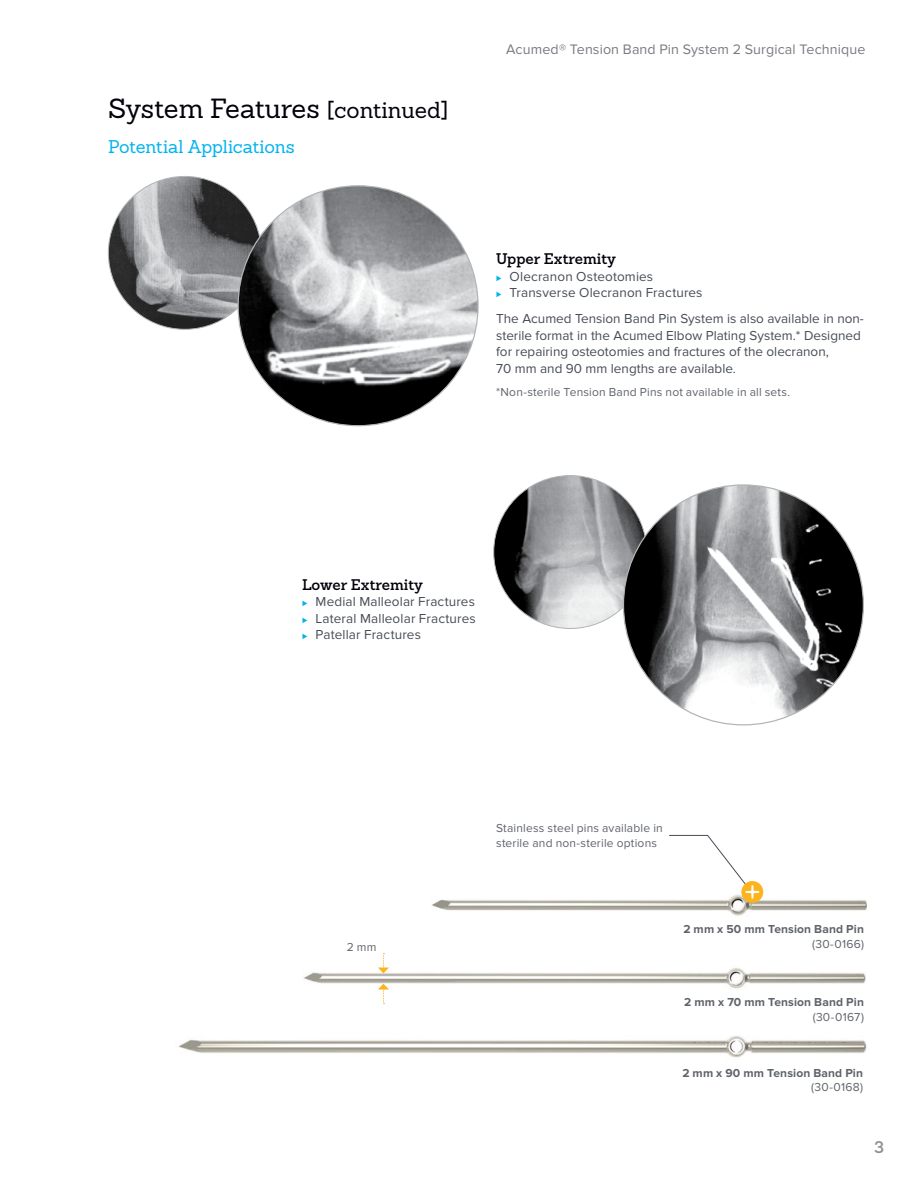
<style>
.page{position:relative;width:918px;height:1188px;background:#fff}
.page>*{position:absolute;margin:0;border:0;box-sizing:border-box;transform-origin:0 0}
.t1{font:27px "Sanchez Slab";color:#00000a}
.t2{font:18px "Sanchez Slab";letter-spacing:-.005em;color:#00b3ef}
.t3{font:600 16.5px "Sanchez Slab";color:#8e9297}
.t4{font:600 15px "Sanchez Slab";color:#00000a}
.t5{font:14.25px "Proxima Nova";letter-spacing:.01em;color:#787b81}
.t6{font:13.5px/16.5px "Proxima Nova";color:#474c55}
.t7{font:12px/14.2px "Proxima Nova";letter-spacing:.015em;color:#5f636a}
.t8{font:700 12px "Proxima Nova";letter-spacing:.01em;color:#5f636a}
.s1{font-size:22.5px}
.s2{font-size:9px;color:#00b3ef}
</style>
<div class="page">
<img style="left:304px;top:967px;width:562px;height:22px">
<img style="left:431px;top:893px;width:436px;height:23px">
<img style="left:178px;top:1036px;width:689px;height:22px">
<svg style="left:378px;top:953px;width:11px;height:20px"></svg>
<svg style="left:378px;top:984px;width:11px;height:20px"></svg>
<div style="left:741px;top:881px;width:22px;height:22px;background:#fcb31c;border-radius:50%"></div>
<svg style="left:669px;top:835px;width:90px;height:64px"></svg>
<img style="left:108px;top:176px;width:153px;height:153px;border-radius:76px">
<img style="left:494px;top:476px;width:153px;height:152px;border-radius:76px">
<img style="left:238px;top:186px;width:240px;height:240px;border-radius:120px">
<img style="left:623px;top:485px;width:240px;height:240px;border-radius:120px">
<h1 class="t1" style="left:108px;top:91px;width:342px">System Features <span class="s1">[continued]</span></h1>
<h2 class="t2" style="left:108px;top:134px;width:188px">Potential Applications</h2>
<p class="t5" style="left:506px;top:41px;width:361px">Acumed® Tension Band Pin System 2 Surgical Technique</p>
<p class="t4" style="left:496px;top:249px;width:121px">Upper Extremity</p>
<p class="t6" style="left:496px;top:268px;width:208px"><span class="s2">⊲</span> Olecranon Osteotomies<br><span class="s2">⊲</span> Transverse Olecranon Fractures</p>
<p class="t6" style="left:496px;top:311px;width:369px">The Acumed Tension Band Pin System is also available in non&shy;sterile format in the Acumed Elbow Plating System.* Designed for repairing osteotomies and fractures of the olecranon,<br>70 mm and 90 mm lengths are available.</p>
<p class="t7" style="left:496px;top:385px;width:295px">*Non-sterile Tension Band Pins not available in all sets.</p>
<p class="t4" style="left:302px;top:574px;width:122px">Lower Extremity</p>
<p class="t6" style="left:302px;top:594px;width:175px;text-align:justify"><span class="s2">⊲</span> Medial Malleolar Fractures <span class="s2">⊲</span> Lateral Malleolar Fractures <span class="s2">⊲</span> Patellar Fractures</p>
<p class="t7" style="left:347px;top:940px;width:31px">2 mm</p>
<p class="t7" style="left:496px;top:822px;width:168px">Stainless steel pins available in sterile and non-sterile options</p>
<p class="t8" style="left:683px;top:923px;width:182px">2 mm x 50 mm Tension Band Pin</p>
<p class="t7" style="left:812px;top:937px;width:53px">(30-0166)</p>
<p class="t8" style="left:684px;top:996px;width:181px">2 mm x 70 mm Tension Band Pin</p>
<p class="t7" style="left:813px;top:1010px;width:53px">(30-0167)</p>
<p class="t8" style="left:682px;top:1066px;width:182px">2 mm x 90 mm Tension Band Pin</p>
<p class="t7" style="left:811px;top:1080px;width:53px">(30-0168)</p>
<p class="t3" style="left:874px;top:1136px;width:12px">3</p>
</div>
